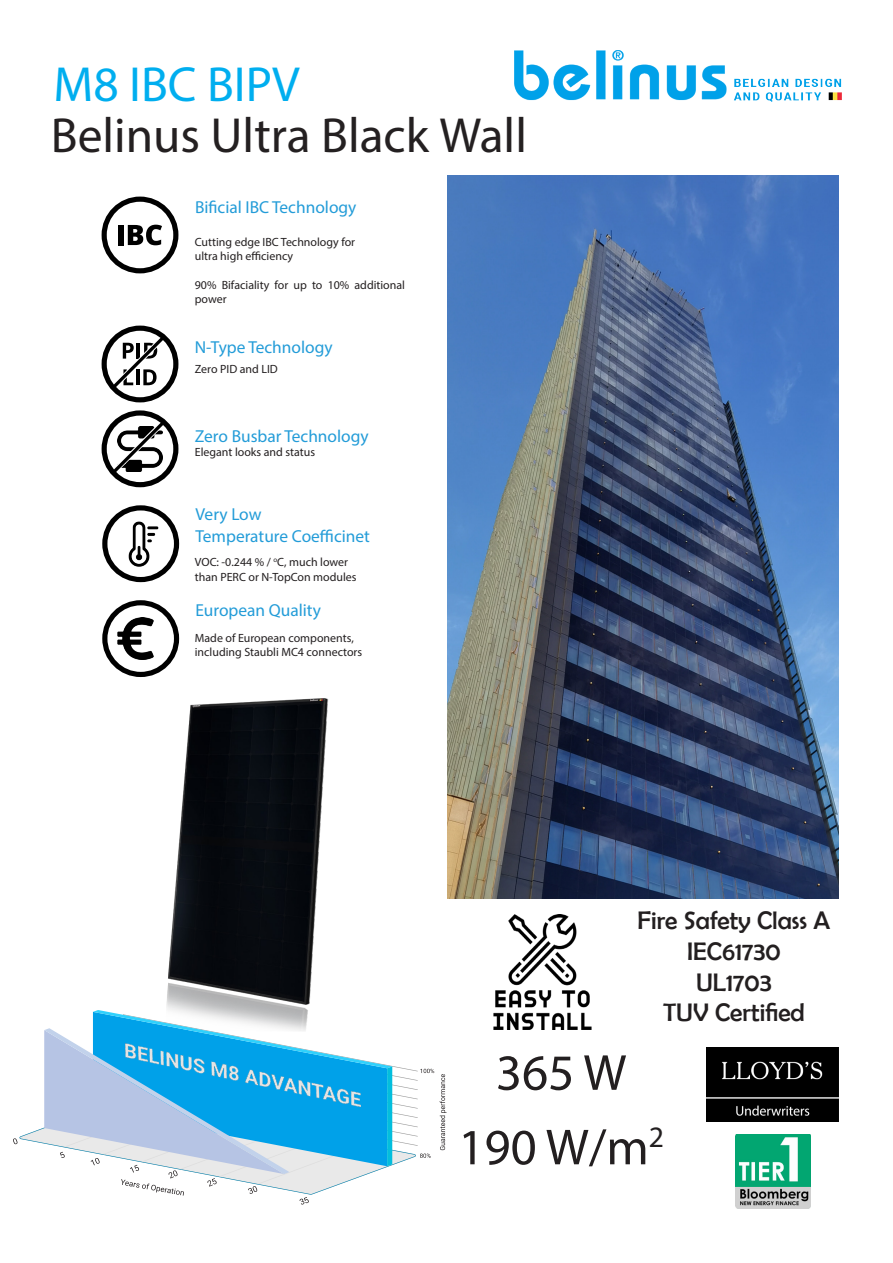
<style>
.page{position:relative;width:893px;height:1263px;background:#fff}
.page>*{position:absolute;margin:0;border:0;box-sizing:border-box;transform-origin:0 0}
.t1{font:51px "Myriad Pro";color:#231f20}
.t2{font:49.5px/50.7px "Myriad Pro";color:#242021}
.t3{font:25.5px/30.6px "Berlin Sans FB";color:#231f20;text-align:center}
.t4{font:17.4px "Myriad Pro";color:#239cd8}
.t5{font:12px/14.2px "Myriad Pro";color:#231f20}
.s1{color:#00aeef}
</style>
<div class="page">
<img style="left:515px;top:50px;width:326px;height:52px">
<div style="left:102px;top:197px;width:76px;height:76px;border:5px solid #000;border-radius:50%"></div>
<div style="left:118px;top:225px;width:5px;height:20px;background:#000"></div>
<svg style="left:128px;top:225px;width:34px;height:20px"></svg>
<div style="left:102px;top:505px;width:77px;height:77px;border:5px solid #000;border-radius:50%"></div>
<svg style="left:111px;top:512px;width:58px;height:58px"></svg>
<img style="left:114px;top:518px;width:50px;height:51px">
<div style="left:102px;top:600px;width:77px;height:77px;border:5px solid #000;border-radius:50%"></div>
<img style="left:117px;top:618px;width:37px;height:41px">
<div style="left:102px;top:410px;width:76px;height:77px;border:5px solid #000;border-radius:50%"></div>
<svg style="left:108px;top:417px;width:60px;height:61px"></svg>
<div style="left:102px;top:326px;width:76px;height:76px;border:5px solid #000;border-radius:50%"></div>
<svg style="left:108px;top:333px;width:60px;height:60px"></svg>
<img style="left:706px;top:1047px;width:133px;height:74px">
<img style="left:735px;top:1134px;width:75px;height:75px">
<img style="left:166px;top:698px;width:163px;height:312px">
<svg style="left:440px;top:1074px;width:6px;height:76px"></svg>
<svg style="left:13px;top:1010px;width:421px;height:194px"></svg>
<img style="left:493px;top:915px;width:99px;height:114px">
<img style="left:447px;top:176px;width:391px;height:723px">
<p class="t2" style="left:51px;top:59px;width:478px"><span class="s1">M8 IBC BIPV<br></span>Belinus Ultra Black Wall</p>
<p class="t4" style="left:195px;top:197px;width:163px">Bificial IBC Technology</p>
<p class="t5" style="left:195px;top:235px;width:162px">Cutting edge IBC Technology for</p>
<p class="t5" style="left:195px;top:249px;width:100px">ultra high efficiency</p>
<p class="t5" style="left:195px;top:278px;width:212px">90% Bifaciality for up to 10% additional power</p>
<p class="t4" style="left:195px;top:336px;width:139px">N-Type Technology</p>
<p class="t5" style="left:195px;top:362px;width:85px">Zero PID and LID</p>
<p class="t4" style="left:195px;top:425px;width:175px">Zero Busbar Technology</p>
<p class="t5" style="left:195px;top:445px;width:122px">Elegant looks and status</p>
<p class="t4" style="left:196px;top:503px;width:67px">Very Low</p>
<p class="t4" style="left:196px;top:525px;width:176px">Temperature Coefficinet</p>
<p class="t5" style="left:195px;top:555px;width:155px">VOC: -0.244 % / <sup>o</sup>C, much lower</p>
<p class="t5" style="left:195px;top:569px;width:163px">than PERC or N-TopCon modules</p>
<p class="t4" style="left:196px;top:599px;width:127px">European Quality</p>
<p class="t5" style="left:195px;top:630px;width:169px">Made of European components, including Staubli MC4 connectors</p>
<p class="t3" style="left:638px;top:905px;width:194px">Fire Safety Class A</p>
<p class="t3" style="left:687px;top:936px;width:95px">IEC61730</p>
<p class="t3" style="left:663px;top:966px;width:143px">UL1703<br>TUV Certified</p>
<p class="t1" style="left:496px;top:1041px;width:132px">365 W</p>
<p class="t1" style="left:458px;top:1116px;width:207px">190 W/m<sup>2</sup></p>
</div>
